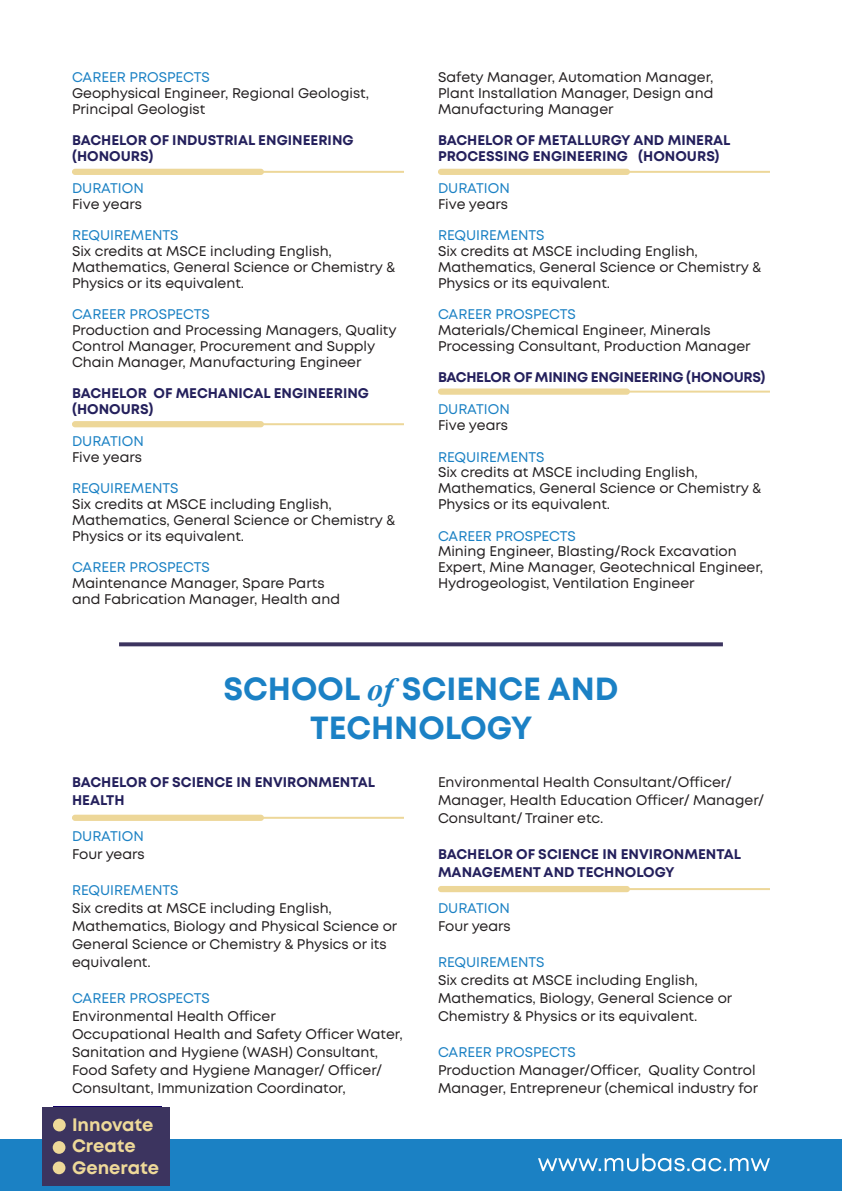
<style>
.page{position:relative;width:842px;height:1191px;background:#fff}
.page>*{position:absolute;margin:0;border:0;box-sizing:border-box;transform-origin:0 0}
.heading_1{font:700 32px "Mont";color:#1b81c5}
.t1{font:700 18px "Mont";color:#eed999}
.t2{font:14px/15.8px "Mont";color:#231f20}
.heading_2{font:700 14px/15.8px "Mont";color:#24205c}
.t3{font:14px "Mont";color:#1b81c4}
.heading_2-2{font:700 14px "Mont";letter-spacing:-.02em;color:#24205c}
.t4{font:14px/14px "Minion Pro";letter-spacing:.01em;color:#edd799}
.s1{font-family:"Times New Roman";font-style:italic}
</style>
<div class="page">
<div style="left:0;top:1140px;width:842px;height:51px;background:#1b81c4"></div>
<svg style="left:538px;top:1153px;width:232px;height:18px"></svg>
<div style="left:43px;top:1106px;width:127px;height:79px;background:#3c345f"></div>
<div style="left:53px;top:1118px;width:13px;height:13px;background:#eed999;border-radius:50%"></div>
<div style="left:53px;top:1141px;width:12px;height:12px;background:#eed999;border-radius:50%"></div>
<div style="left:53px;top:1161px;width:12px;height:13px;background:#eed999;border-radius:50%"></div>
<svg style="left:119px;top:642px;width:604px;height:4px;background:#4c456c"></svg>
<hr style="left:72px;top:171px;width:332px;height:2px;background:#edd799">
<div style="left:72px;top:169px;width:192px;height:6px;background:#edd799;border-radius:3px"></div>
<hr style="left:72px;top:423px;width:332px;height:2px;background:#edd799">
<div style="left:72px;top:421px;width:192px;height:6px;background:#edd799;border-radius:3px"></div>
<hr style="left:438px;top:171px;width:332px;height:2px;background:#edd799">
<div style="left:438px;top:169px;width:192px;height:6px;background:#edd799;border-radius:3px"></div>
<hr style="left:438px;top:390px;width:332px;height:2px;background:#edd799">
<div style="left:438px;top:388px;width:192px;height:7px;background:#edd799;border-radius:3px"></div>
<hr style="left:72px;top:816px;width:332px;height:2px;background:#edd799">
<div style="left:72px;top:814px;width:192px;height:7px;background:#edd799;border-radius:3px"></div>
<hr style="left:438px;top:888px;width:332px;height:2px;background:#edd799">
<div style="left:438px;top:886px;width:192px;height:6px;background:#edd799;border-radius:3px"></div>
<p class="t3" style="left:72px;top:68px;width:139px">CAREER PROSPECTS</p>
<p class="t2" style="left:72px;top:85px;width:299px">Geophysical Engineer, Regional Geologist,<br>Principal Geologist</p>
<p class="heading_2" style="left:72px;top:133px;width:283px">BACHELOR OF INDUSTRIAL ENGINEERING (HONOURS)</p>
<p class="t3" style="left:72px;top:179px;width:73px">DURATION</p>
<p class="t2" style="left:72px;top:196px;width:71px">Five years</p>
<p class="t3" style="left:72px;top:226px;width:108px">REQUIREMENTS</p>
<p class="t2" style="left:72px;top:243px;width:325px">Six credits at MSCE including English,<br>Mathematics, General Science or Chemistry &amp;<br>Physics or its equivalent.</p>
<p class="t3" style="left:72px;top:305px;width:139px">CAREER PROSPECTS</p>
<p class="t2" style="left:72px;top:322px;width:326px">Production and Processing Managers, Quality<br>Control Manager, Procurement and Supply<br>Chain Manager, Manufacturing Engineer</p>
<p class="heading_2" style="left:72px;top:385px;width:299px">BACHELOR OF MECHANICAL ENGINEERING (HONOURS)</p>
<p class="t3" style="left:72px;top:432px;width:73px">DURATION</p>
<p class="t2" style="left:72px;top:449px;width:71px">Five years</p>
<p class="t3" style="left:72px;top:479px;width:108px">REQUIREMENTS</p>
<p class="t2" style="left:72px;top:496px;width:325px">Six credits at MSCE including English,<br>Mathematics, General Science or Chemistry &amp;<br>Physics or its equivalent.</p>
<p class="t3" style="left:72px;top:558px;width:139px">CAREER PROSPECTS</p>
<p class="t2" style="left:72px;top:575px;width:269px">Maintenance Manager, Spare Parts and Fabrication Manager, Health and</p>
<p class="t2" style="left:438px;top:69px;width:277px;text-align:justify">Safety Manager, Automation Manager, Plant Installation Manager, Design and Manufacturing Manager</p>
<p class="heading_2" style="left:438px;top:133px;width:294px">BACHELOR OF METALLURGY AND MINERAL<br>PROCESSING ENGINEERING (HONOURS)</p>
<p class="t3" style="left:438px;top:179px;width:73px">DURATION</p>
<p class="t2" style="left:438px;top:196px;width:71px">Five years</p>
<p class="t3" style="left:438px;top:226px;width:108px">REQUIREMENTS</p>
<p class="t2" style="left:438px;top:243px;width:325px">Six credits at MSCE including English,<br>Mathematics, General Science or Chemistry &amp;<br>Physics or its equivalent.</p>
<p class="t3" style="left:438px;top:305px;width:139px">CAREER PROSPECTS</p>
<p class="t2" style="left:438px;top:322px;width:314px">Materials/Chemical Engineer, Minerals<br>Processing Consultant, Production Manager</p>
<p class="heading_2-2" style="left:438px;top:368px;width:329px">BACHELOR OF MINING ENGINEERING (HONOURS)</p>
<p class="t3" style="left:438px;top:400px;width:73px">DURATION</p>
<p class="t2" style="left:438px;top:417px;width:71px">Five years</p>
<p class="t3" style="left:438px;top:448px;width:108px">REQUIREMENTS</p>
<p class="t2" style="left:438px;top:464px;width:325px">Six credits at MSCE including English,<br>Mathematics, General Science or Chemistry &amp;<br>Physics or its equivalent.</p>
<p class="t3" style="left:438px;top:527px;width:139px">CAREER PROSPECTS</p>
<p class="t2" style="left:438px;top:543px;width:327px">Mining Engineer, Blasting/Rock Excavation<br>Expert, Mine Manager, Geotechnical Engineer,<br>Hydrogeologist, Ventilation Engineer</p>
<p class="heading_1" style="left:223px;top:668px;width:397px">SCHOOL <span class="s1">of</span> SCIENCE AND</p>
<p class="heading_1" style="left:310px;top:706px;width:224px">TECHNOLOGY</p>
<p class="heading_2" style="left:72px;top:773px;width:305px;line-height:18px">BACHELOR OF SCIENCE IN ENVIRONMENTAL<br>HEALTH</p>
<p class="t3" style="left:72px;top:827px;width:73px">DURATION</p>
<p class="t2" style="left:72px;top:846px;width:74px">Four years</p>
<p class="t3" style="left:72px;top:881px;width:108px">REQUIREMENTS</p>
<p class="t2" style="left:72px;top:899px;width:327px;line-height:18px">Six credits at MSCE including English, Mathematics, Biology and Physical Science or General Science or Chemistry &amp; Physics or its equivalent.</p>
<p class="t3" style="left:72px;top:989px;width:139px">CAREER PROSPECTS</p>
<p class="t2" style="left:72px;top:1008px;width:205px">Environmental Health Officer</p>
<p class="t2" style="left:72px;top:1025px;width:332px;line-height:18px">Occupational Health and Safety Officer Water, Sanitation and Hygiene (WASH) Consultant, Food Safety and Hygiene Manager/ Officer/ Consultant, Immunization Coordinator,</p>
<p class="t1" style="left:72px;top:1112px;width:83px">Innovate</p>
<p class="t1" style="left:72px;top:1134px;width:65px">Create</p>
<p class="t1" style="left:72px;top:1155px;width:88px">Generate</p>
<p class="t4" style="left:77px;top:1122px;width:72px">INNOVATE<br>CREATE</p>
<p class="t2" style="left:438px;top:773px;width:328px;line-height:18px">Environmental Health Consultant/Officer/<br>Manager, Health Education Officer/ Manager/<br>Consultant/ Trainer etc.</p>
<p class="heading_2" style="left:438px;top:845px;width:305px;line-height:18px">BACHELOR OF SCIENCE IN ENVIRONMENTAL<br>MANAGEMENT AND TECHNOLOGY</p>
<p class="t3" style="left:438px;top:899px;width:73px">DURATION</p>
<p class="t2" style="left:438px;top:918px;width:74px">Four years</p>
<p class="t3" style="left:438px;top:953px;width:108px">REQUIREMENTS</p>
<p class="t2" style="left:438px;top:971px;width:296px;line-height:18px">Six credits at MSCE including English,<br>Mathematics, Biology, General Science or<br>Chemistry &amp; Physics or its equivalent.</p>
<p class="t3" style="left:438px;top:1043px;width:139px">CAREER PROSPECTS</p>
<p class="t2" style="left:438px;top:1061px;width:322px;line-height:18px">Production Manager/Officer, Quality Control<br>Manager, Entrepreneur (chemical industry for</p>
</div>
